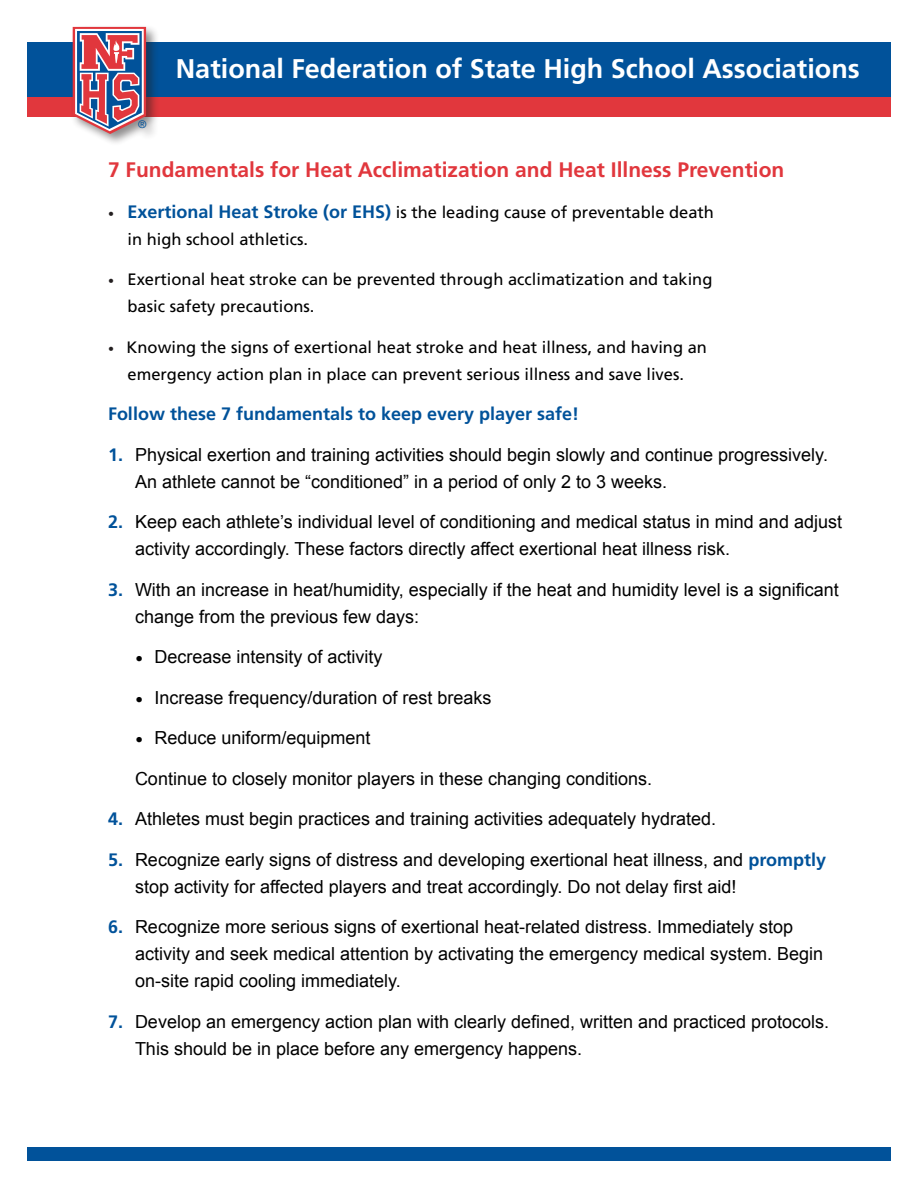
<style>
.page{position:relative;width:918px;height:1188px;background:#fff}
.page>*{position:absolute;margin:0;border:0;box-sizing:border-box;transform-origin:0 0}
.t1{font:700 27px "Frutiger";color:#fff}
.t2{font:700 21px "Frutiger";color:#e1373d}
.t3{font:18px/27px "Arial";color:#000}
.t4{font:700 18px "Frutiger";color:#01529a}
.t5{font:16.5px/27px "Frutiger";color:#000}
.t6{font:10.5px "Helvetica";color:#01529a}
.s1{font-size:12px;color:#231f20}
.s2{font-weight:700;font-size:18px;color:#01529a}
.s3{font-family:"Frutiger";font-weight:700;color:#01529a}
</style>
<div class="page">
<div style="left:27px;top:42px;width:864px;height:58px;background:#01529a"></div>
<div style="left:27px;top:98px;width:864px;height:19px;background:#e1373d"></div>
<div style="left:70px;top:25px;width:89px;height:122px;background:#231f20;opacity:.5"></div>
<svg style="left:73px;top:27px;width:73px;height:107px"></svg>
<div style="left:27px;top:1148px;width:864px;height:13px;background:#01529a"></div>
<p class="t1" style="left:176px;top:53px;width:686px">National Federation of State High School Associations</p>
<p class="t6" style="left:139px;top:119px;width:9px">®</p>
<p class="t2" style="left:108px;top:158px;width:678px">7 Fundamentals for Heat Acclimatization and Heat Illness Prevention</p>
<p class="t5" style="left:128px;top:198px;width:588px;text-indent:-20px"><span class="s1">•</span> <span class="s2">Exertional Heat Stroke (or EHS)</span> is the leading cause of preventable death in high school athletics.</p>
<p class="t5" style="left:128px;top:266px;width:586px;text-indent:-20px"><span class="s1">•</span> Exertional heat stroke can be prevented through acclimatization and taking basic safety precautions.</p>
<p class="t5" style="left:108px;top:333px;width:600px;text-align:center"><span class="s1">•</span> Knowing the signs of exertional heat stroke and heat illness, and having an emergency action plan in place can prevent serious illness and save lives.</p>
<p class="t4" style="left:108px;top:403px;width:473px">Follow these 7 fundamentals to keep every player safe!</p>
<p class="t3" style="left:135px;top:441px;width:695px;text-indent:-27px"><span class="s3">1.</span> Physical exertion and training activities should begin slowly and continue progressively.<br>An athlete cannot be “conditioned” in a period of only 2 to 3 weeks.</p>
<p class="t3" style="left:135px;top:509px;width:709px;text-indent:-27px"><span class="s3">2.</span> Keep each athlete’s individual level of conditioning and medical status in mind and adjust activity accordingly. These factors directly affect exertional heat illness risk.</p>
<p class="t3" style="left:135px;top:576px;width:705px;text-indent:-27px"><span class="s3">3.</span> With an increase in heat/humidity, especially if the heat and humidity level is a significant change from the previous few days:</p>
<p class="t3" style="left:136px;top:644px;width:248px">• Decrease intensity of activity</p>
<p class="t3" style="left:136px;top:684px;width:357px">• Increase frequency/duration of rest breaks</p>
<p class="t3" style="left:136px;top:725px;width:236px">• Reduce uniform/equipment</p>
<p class="t3" style="left:135px;top:765px;width:519px">Continue to closely monitor players in these changing conditions.</p>
<p class="t3" style="left:108px;top:806px;width:610px"><span class="s3">4.</span> Athletes must begin practices and training activities adequately hydrated.</p>
<p class="t3" style="left:135px;top:846px;width:693px;text-indent:-27px"><span class="s3">5.</span> Recognize early signs of distress and developing exertional heat illness, and <span class="s3">promptly </span>stop activity for affected players and treat accordingly. Do not delay first aid!</p>
<p class="t3" style="left:135px;top:914px;width:690px;text-indent:-27px"><span class="s3">6.</span> Recognize more serious signs of exertional heat-related distress. Immediately stop activity and seek medical attention by activating the emergency medical system. Begin on-site rapid cooling immediately.</p>
<p class="t3" style="left:135px;top:1008px;width:696px;text-indent:-27px"><span class="s3">7.</span> Develop an emergency action plan with clearly defined, written and practiced protocols.<br>This should be in place before any emergency happens.</p>
</div>
